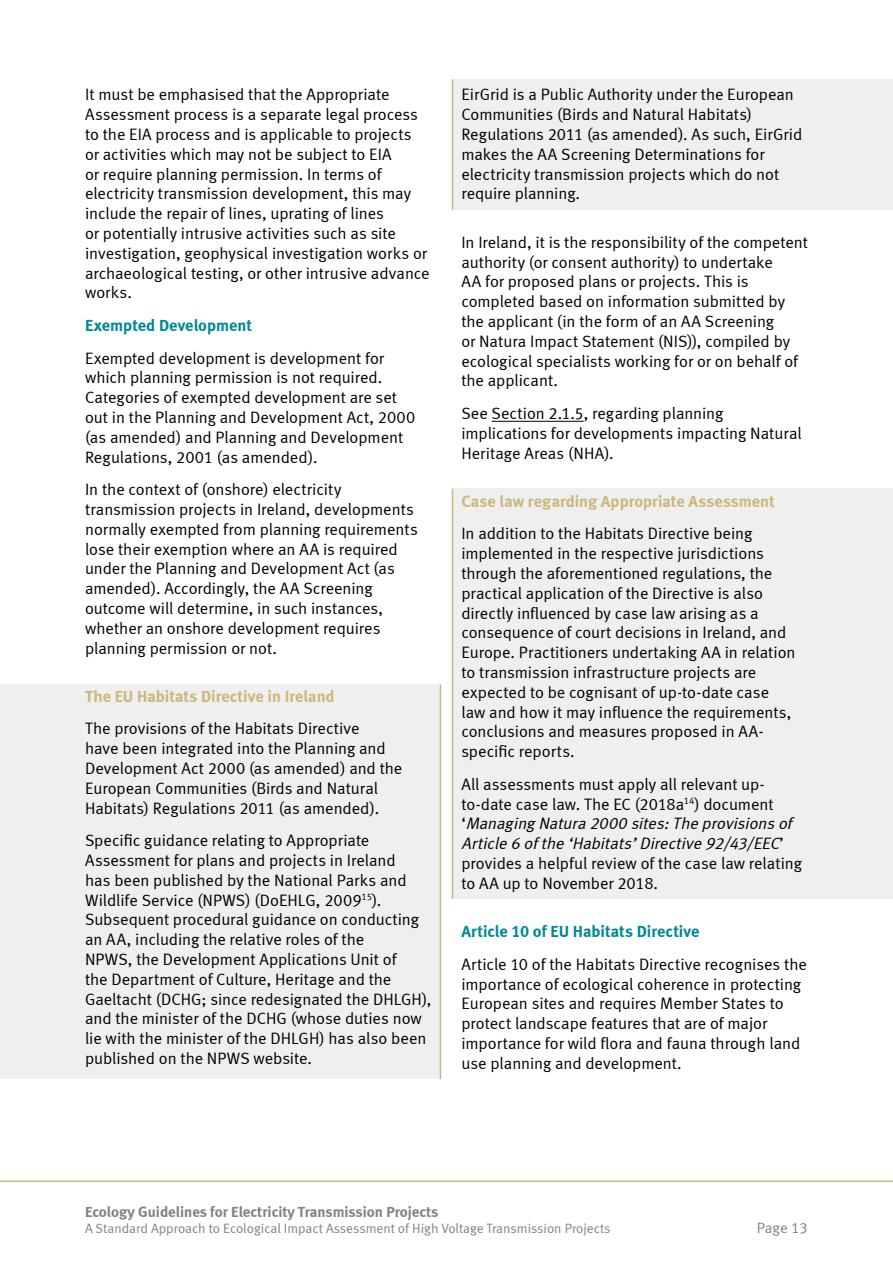
<style>
.page{position:relative;width:893px;height:1263px;background:#fff}
.page>*{position:absolute;margin:0;border:0;box-sizing:border-box;transform-origin:0 0}
.t1{font:16.5px/19.8px "Meta Normal LF";letter-spacing:-.005em;color:#000}
.t2{font:16.5px "Meta Bold LF";color:#ccb87c}
.t3{font:16.5px "Meta Bold LF";color:#008996}
.t4{font:15px "Meta Bold LF";color:#808285}
.t5{font:15px "Meta Normal LF";letter-spacing:-.005em;color:#808285}
.t6{font:13.5px "Meta Normal LF";color:#808285}
.s1{font-style:italic}
</style>
<div class="page">
<hr style="left:0;top:1180px;width:893px;height:2px;background:#ccb87c">
<div style="left:452px;top:489px;width:441px;height:410px;background:#efeff0"></div>
<hr style="left:452px;top:489px;width:1px;height:410px;background:#ccb87c">
<div style="left:452px;top:79px;width:441px;height:131px;background:#efeff0"></div>
<hr style="left:452px;top:79px;width:1px;height:131px;background:#ccb87c">
<div style="left:0;top:685px;width:440px;height:394px;background:#efeff0"></div>
<hr style="left:440px;top:685px;width:1px;height:394px;background:#ccb87c">
<hr style="left:492px;top:421px;width:92px;height:1px;background:#000">
<p class="t1" style="left:85px;top:85px;width:346px">It must be emphasised that the Appropriate Assessment process is a separate legal process to the EIA process and is applicable to projects or activities which may not be subject to EIA<br>or require planning permission. In terms of electricity transmission development, this may include the repair of lines, uprating of lines<br>or potentially intrusive activities such as site investigation, geophysical investigation works or archaeological testing, or other intrusive advance works.</p>
<p class="t3" style="left:85px;top:315px;width:168px">Exempted Development</p>
<p class="t1" style="left:85px;top:348px;width:332px">Exempted development is development for which planning permission is not required.<br>Categories of exempted development are set out in the Planning and Development Act, 2000 (as amended) and Planning and Development Regulations, 2001 (as amended).</p>
<p class="t1" style="left:85px;top:479px;width:334px">In the context of (onshore) electricity transmission projects in Ireland, developments normally exempted from planning requirements lose their exemption where an AA is required under the Planning and Development Act (as amended). Accordingly, the AA Screening outcome will determine, in such instances, whether an onshore development requires planning permission or not.</p>
<p class="t2" style="left:85px;top:686px;width:251px">The EU Habitats Directive in Ireland</p>
<p class="t1" style="left:85px;top:719px;width:319px">The provisions of the Habitats Directive<br>have been integrated into the Planning and Development Act 2000 (as amended) and the European Communities (Birds and Natural Habitats) Regulations 2011 (as amended).</p>
<p class="t1" style="left:85px;top:830px;width:348px">Specific guidance relating to Appropriate Assessment for plans and projects in Ireland<br>has been published by the National Parks and Wildlife Service (NPWS) (DoEHLG, 2009<sup>15</sup>).<br>Subsequent procedural guidance on conducting an AA, including the relative roles of the<br>NPWS, the Development Applications Unit of<br>the Department of Culture, Heritage and the Gaeltacht (DCHG; since redesignated the DHLGH), and the minister of the DCHG (whose duties now lie with the minister of the DHLGH) has also been published on the NPWS website.</p>
<p class="t1" style="left:461px;top:85px;width:342px">EirGrid is a Public Authority under the European Communities (Birds and Natural Habitats)<br>Regulations 2011 (as amended). As such, EirGrid makes the AA Screening Determinations for electricity transmission projects which do not require planning.</p>
<p class="t1" style="left:461px;top:232px;width:348px">In Ireland, it is the responsibility of the competent authority (or consent authority) to undertake<br>AA for proposed plans or projects. This is completed based on information submitted by the applicant (in the form of an AA Screening<br>or Natura Impact Statement (NIS)), compiled by ecological specialists working for or on behalf of the applicant.</p>
<p class="t1" style="left:461px;top:403px;width:342px">See Section 2.1.5, regarding planning implications for developments impacting Natural<br>Heritage Areas (NHA).</p>
<p class="t2" style="left:461px;top:491px;width:315px">Case law regarding Appropriate Assessment</p>
<p class="t1" style="left:461px;top:524px;width:336px">In addition to the Habitats Directive being implemented in the respective jurisdictions through the aforementioned regulations, the practical application of the Directive is also directly influenced by case law arising as a consequence of court decisions in Ireland, and Europe. Practitioners undertaking AA in relation to transmission infrastructure projects are expected to be cognisant of up-to-date case law and how it may influence the requirements, conclusions and measures proposed in AA&shy;specific reports.</p>
<p class="t1" style="left:461px;top:774px;width:342px">All assessments must apply all relevant up&shy;to-date case law. The EC (2018a<sup>14</sup>) document<br>‘ <span class="s1">Managing Natura 2000 sites:The provisions of Article 6 of the ‘Habitats’Directive 92/43/EEC</span>’ provides a helpful review of the case law relating to AA up to November 2018.</p>
<p class="t3" style="left:461px;top:921px;width:240px">Article 10 of EU Habitats Directive</p>
<p class="t1" style="left:461px;top:954px;width:347px">Article 10 of the Habitats Directive recognises the importance of ecological coherence in protecting European sites and requires Member States to protect landscape features that are of major importance for wild flora and fauna through land use planning and development.</p>
<p class="t4" style="left:85px;top:1202px;width:355px">Ecology Guidelines for Electricity Transmission Projects</p>
<p class="t6" style="left:85px;top:1220px;width:527px">A Standard Approach to Ecological Impact Assessment of High Voltage Transmission Projects</p>
<p class="t5" style="left:757px;top:1219px;width:53px">Page 13</p>
</div>
